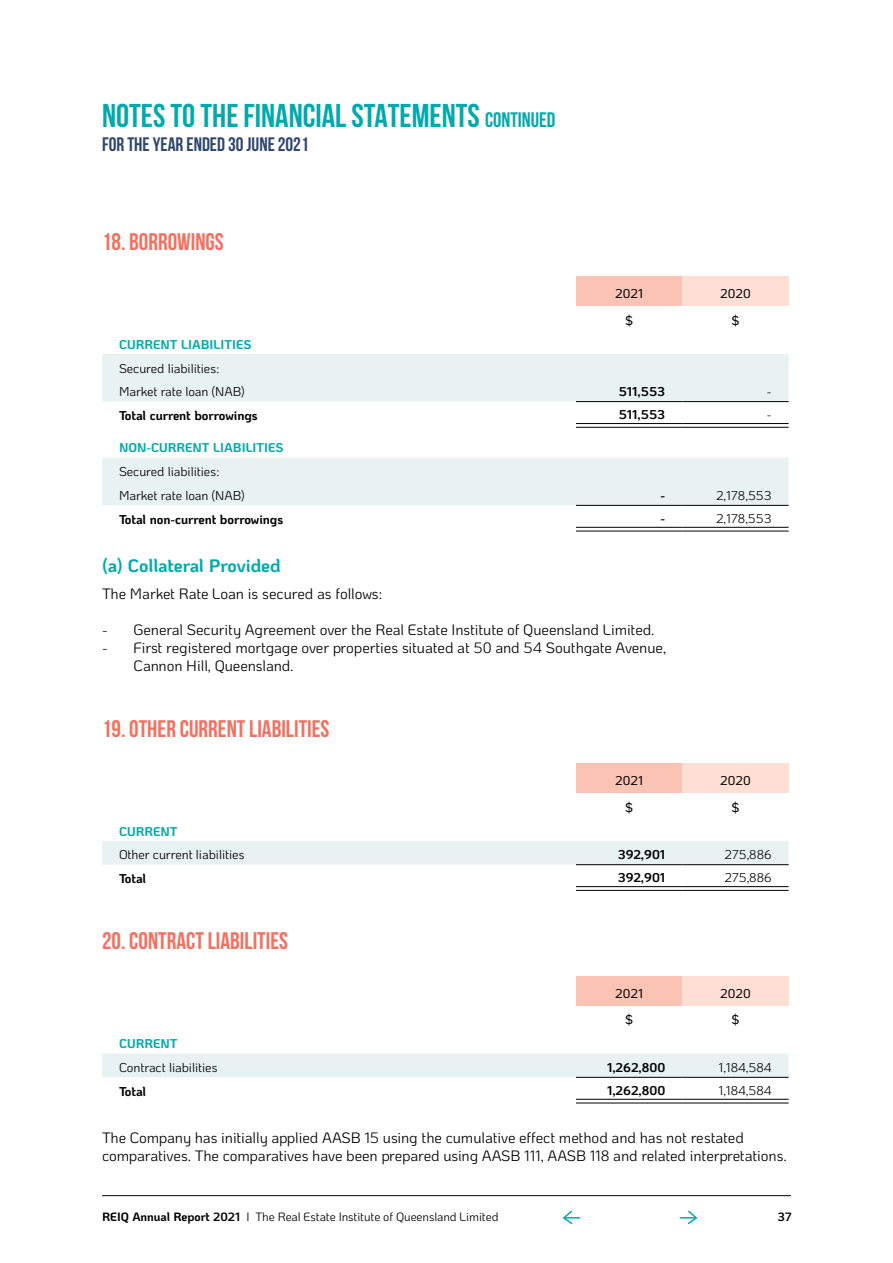
<style>
.page{position:relative;width:893px;height:1263px;background:#fff}
.page>*{position:absolute;margin:0;border:0;box-sizing:border-box;transform-origin:0 0}
.t1{font:700 33px "Bebas Neue";color:#02aaad}
.t2{font:700 24px "Bebas Neue";color:#f37160}
.t3{font:700 19.5px "Bebas Neue";color:#2f466b}
.t4{font:700 18px "Ko Ho";letter-spacing:-.01em;color:#02aaad}
.t5{font:15px/18px "Ko Ho";letter-spacing:-.005em;color:#000}
.t6{font:12.75px/23.9px "Ko Ho";letter-spacing:-.005em;color:#000}
.t7{font:700 12.75px "Ko Ho";color:#000}
.t8{font:700 12.75px "Ko Ho";color:#02aaad}
.t9{font:500 12.75px "Ko Ho";color:#000}
.t10{font:12px "Ko Ho";letter-spacing:-.005em;color:#000}
.t11{font:700 12px "Ko Ho";color:#000}
.s1{font-size:21px}
.s2{font-weight:700}
</style>
<div class="page">
<hr style="left:102px;top:1195px;width:689px;height:1px;background:#000">
<svg style="left:562px;top:1210px;width:18px;height:15px"></svg>
<svg style="left:680px;top:1210px;width:18px;height:15px"></svg>
<div style="left:576px;top:277px;width:106px;height:29px;background:#fbc3b3"></div>
<div style="left:682px;top:277px;width:107px;height:29px;background:#fddfd4"></div>
<svg style="left:102px;top:354px;width:687px;height:151px;fill:#e8f2f2"></svg>
<svg style="left:576px;top:424px;width:106px;height:3px"></svg>
<svg style="left:682px;top:424px;width:107px;height:3px"></svg>
<svg style="left:576px;top:530px;width:106px;height:1px"></svg>
<svg style="left:682px;top:530px;width:107px;height:1px"></svg>
<hr style="left:576px;top:505px;width:106px;height:1px;background:#000">
<hr style="left:682px;top:505px;width:107px;height:1px;background:#000">
<hr style="left:576px;top:401px;width:106px;height:1px;background:#000">
<hr style="left:682px;top:401px;width:107px;height:1px;background:#000">
<hr style="left:576px;top:423px;width:106px;height:1px;background:#000">
<hr style="left:576px;top:427px;width:106px;height:1px;background:#000">
<hr style="left:682px;top:423px;width:107px;height:1px;background:#000">
<hr style="left:682px;top:427px;width:107px;height:1px;background:#000">
<hr style="left:576px;top:527px;width:106px;height:1px;background:#000">
<hr style="left:576px;top:531px;width:106px;height:1px;background:#000">
<hr style="left:682px;top:527px;width:107px;height:1px;background:#000">
<hr style="left:682px;top:531px;width:107px;height:1px;background:#000">
<div style="left:576px;top:763px;width:106px;height:30px;background:#fbc3b3"></div>
<div style="left:682px;top:763px;width:107px;height:30px;background:#fddfd4"></div>
<div style="left:102px;top:841px;width:687px;height:24px;background:#e8f2f2"></div>
<svg style="left:576px;top:887px;width:106px;height:3px"></svg>
<svg style="left:682px;top:887px;width:107px;height:3px"></svg>
<hr style="left:576px;top:864px;width:106px;height:1px;background:#000">
<hr style="left:682px;top:864px;width:107px;height:1px;background:#000">
<hr style="left:576px;top:886px;width:106px;height:1px;background:#000">
<hr style="left:576px;top:890px;width:106px;height:1px;background:#000">
<hr style="left:682px;top:886px;width:107px;height:1px;background:#000">
<hr style="left:682px;top:890px;width:107px;height:1px;background:#000">
<div style="left:576px;top:976px;width:106px;height:30px;background:#fbc3b3"></div>
<div style="left:682px;top:976px;width:107px;height:30px;background:#fddfd4"></div>
<div style="left:102px;top:1053px;width:687px;height:24px;background:#e8f2f2"></div>
<hr style="left:576px;top:1077px;width:106px;height:1px;background:#000">
<hr style="left:682px;top:1077px;width:107px;height:1px;background:#000">
<hr style="left:576px;top:1099px;width:106px;height:1px;background:#000">
<hr style="left:576px;top:1102px;width:106px;height:1px;background:#000">
<hr style="left:682px;top:1099px;width:107px;height:1px;background:#000">
<hr style="left:682px;top:1102px;width:107px;height:1px;background:#000">
<h1 class="t1" style="left:102px;top:98px;width:455px">NOTES TO THE FINANCIAL STATEMENTS <span class="s1">CONTINUED</span></h1>
<h3 class="t3" style="left:102px;top:134px;width:208px">FOR THE YEAR ENDED 30 JUNE 2021</h3>
<h2 class="t2" style="left:102px;top:228px;width:123px">18. BORROWINGS</h2>
<p class="t8" style="left:119px;top:334px;width:134px">CURRENT LIABILITIES</p>
<p class="t6" style="left:119px;top:356px;width:127px">Secured liabilities:<br>Market rate loan (NAB)</p>
<p class="t9" style="left:615px;top:283px;width:29px">2021</p>
<p class="t9" style="left:720px;top:283px;width:32px">2020</p>
<p class="t9" style="left:625px;top:310px;width:9px">$</p>
<p class="t9" style="left:731px;top:310px;width:9px">$</p>
<p class="t7" style="left:619px;top:381px;width:48px">511,553</p>
<p class="t6" style="left:767px;top:380px;width:6px">-</p>
<p class="t7" style="left:119px;top:405px;width:140px">Total current borrowings</p>
<p class="t7" style="left:619px;top:404px;width:48px">511,553</p>
<p class="t6" style="left:767px;top:403px;width:6px">-</p>
<p class="t8" style="left:119px;top:437px;width:166px">NON-CURRENT LIABILITIES</p>
<p class="t6" style="left:119px;top:460px;width:127px">Secured liabilities:<br>Market rate loan (NAB)</p>
<p class="t7" style="left:661px;top:485px;width:6px">-</p>
<p class="t6" style="left:716px;top:484px;width:57px">2,178,553</p>
<p class="t7" style="left:119px;top:509px;width:166px">Total non-current borrowings</p>
<p class="t7" style="left:661px;top:508px;width:6px">-</p>
<p class="t6" style="left:716px;top:507px;width:57px">2,178,553</p>
<p class="t4" style="left:102px;top:551px;width:180px">(a) Collateral Provided</p>
<p class="t5" style="left:102px;top:585px;width:282px">The Market Rate Loan is secured as follows:</p>
<p class="t5" style="left:102px;top:621px;width:554px">- General Security Agreement over the Real Estate Institute of Queensland Limited.</p>
<p class="t5" style="left:134px;top:639px;width:534px;text-indent:-32px">- First registered mortgage over properties situated at 50 and 54 Southgate Avenue,<br>Cannon Hill, Queensland.</p>
<h2 class="t2" style="left:102px;top:715px;width:229px">19. OTHER CURRENT LIABILITIES</h2>
<p class="t9" style="left:615px;top:770px;width:29px">2021</p>
<p class="t9" style="left:720px;top:770px;width:32px">2020</p>
<p class="t9" style="left:625px;top:797px;width:9px">$</p>
<p class="t9" style="left:731px;top:797px;width:9px">$</p>
<p class="t8" style="left:119px;top:820px;width:60px">CURRENT</p>
<p class="t6" style="left:119px;top:843px;width:127px">Other current liabilities</p>
<p class="t7" style="left:618px;top:844px;width:49px">392,901</p>
<p class="t6" style="left:724px;top:843px;width:49px">275,886</p>
<p class="t7" style="left:119px;top:868px;width:29px">Total</p>
<p class="t7" style="left:618px;top:867px;width:49px">392,901</p>
<p class="t6" style="left:724px;top:866px;width:49px">275,886</p>
<h2 class="t2" style="left:102px;top:928px;width:188px">20. CONTRACT LIABILITIES</h2>
<p class="t9" style="left:615px;top:983px;width:29px">2021</p>
<p class="t9" style="left:720px;top:983px;width:32px">2020</p>
<p class="t9" style="left:625px;top:1010px;width:9px">$</p>
<p class="t9" style="left:731px;top:1010px;width:9px">$</p>
<p class="t8" style="left:119px;top:1033px;width:60px">CURRENT</p>
<p class="t6" style="left:119px;top:1056px;width:100px">Contract liabilities</p>
<p class="t7" style="left:607px;top:1057px;width:60px">1,262,800</p>
<p class="t6" style="left:719px;top:1056px;width:54px">1,184,584</p>
<p class="t7" style="left:119px;top:1081px;width:29px">Total</p>
<p class="t7" style="left:607px;top:1080px;width:60px">1,262,800</p>
<p class="t6" style="left:719px;top:1079px;width:54px">1,184,584</p>
<p class="t5" style="left:102px;top:1129px;width:686px">The Company has initially applied AASB 15 using the cumulative effect method and has not restated comparatives. The comparatives have been prepared using AASB 111, AASB 118 and related interpretations.</p>
<p class="t10" style="left:102px;top:1207px;width:398px"><span class="s2">REIQ Annual Report 2021</span> I The Real Estate Institute of Queensland Limited</p>
<p class="t11" style="left:778px;top:1206px;width:16px">37</p>
</div>
